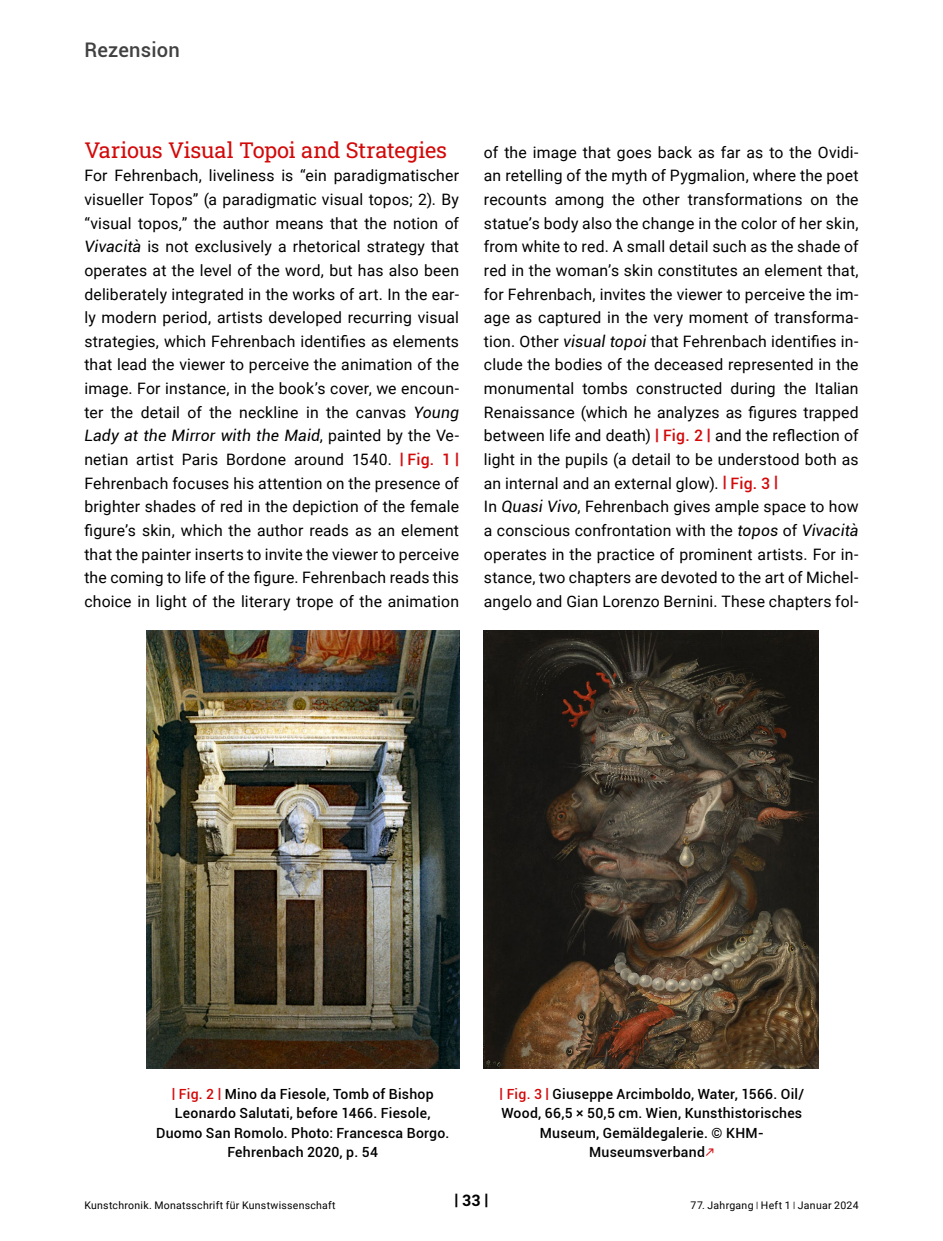
<style>
.page{position:relative;width:943px;height:1241px;background:#fff}
.page>*{position:absolute;margin:0;border:0;box-sizing:border-box;transform-origin:0 0}
.ZÜ_KC{font:21.88px "Roboto Slab";letter-spacing:-.005em;color:#d30909}
.Kapitel_11_5pt{font:500 20.12px "Roboto";letter-spacing:.01em;color:#424141}
.Fließtext{font:15.75px/23.6px "Roboto";letter-spacing:.01em;color:#000;text-align:justify}
.t1{font:700 15.75px "Roboto";color:#000}
.t2{font:500 14px/19.2px "Roboto";letter-spacing:.015em;color:#000;text-align:center}
.t3{font:500 14px "Roboto";letter-spacing:.02em;color:#020203}
.t4{font:10.5px "Roboto";letter-spacing:.025em;color:#000}
.s1{font-style:italic}
.s2{font-weight:700;color:#d31216}
.s3{font-weight:500;color:#d30909}
.s4{color:#d30909}
.s5{color:#020203}
.s6{font-size:8.75px}
</style>
<div class="page">
<img style="left:146px;top:630px;width:313px;height:438px">
<img style="left:484px;top:630px;width:334px;height:438px">
<p class="Kapitel_11_5pt" style="left:84px;top:36px;width:97px">Rezension</p>
<p class="ZÜ_KC" style="left:84px;top:135px;width:364px">Various Visual Topoi and Strategies</p>
<p class="Fließtext" style="left:84px;top:163px;width:376px">For Fehrenbach, liveliness is “ein paradigmatischer visueller Topos” (a paradigmatic visual topos; 2). By “visual topos,” the author means that the notion of <span class="s1">Vivacità</span> is not exclusively a rhetorical strategy that operates at the level of the word, but has also been deliberately integrated in the works of art. In the ear&shy;ly modern period, artists developed recurring visual strategies, which Fehrenbach identifies as elements that lead the viewer to perceive the animation of the image. For instance, in the book’s cover, we encoun&shy;ter the detail of the neckline in the canvas <span class="s1">Young Lady at the Mirror with the Maid</span>, painted by the Ve&shy;netian artist Paris Bordone around 1540. <span class="s2">|</span> <span class="s3">Fig. 1</span> <span class="s2">| </span>Fehrenbach focuses his attention on the presence of brighter shades of red in the depiction of the female figure’s skin, which the author reads as an element that the painter inserts to invite the viewer to perceive the coming to life of the figure. Fehrenbach reads this choice in light of the literary trope of the animation</p>
<p class="Fließtext" style="left:484px;top:140px;width:376px">of the image that goes back as far as to the Ovidi&shy;an retelling of the myth of Pygmalion, where the poet recounts among the other transformations on the statue’s body also the change in the color of her skin, from white to red. A small detail such as the shade of red in the woman’s skin constitutes an element that, for Fehrenbach, invites the viewer to perceive the im&shy;age as captured in the very moment of transforma&shy;tion. Other <span class="s1">visual topoi</span> that Fehrenbach identifies in&shy;clude the bodies of the deceased represented in the monumental tombs constructed during the Italian Renaissance (which he analyzes as figures trapped between life and death) <span class="s2">|</span> <span class="s3">Fig. 2</span> <span class="s2">|</span> and the reflection of light in the pupils (a detail to be understood both as an internal and an external glow). <span class="s2">|</span> <span class="s3">Fig. 3</span> <span class="s2">|</span></p>
<p class="Fließtext" style="left:484px;top:494px;width:376px">In <span class="s1">Quasi Vivo</span>, Fehrenbach gives ample space to how a conscious confrontation with the <span class="s1">topos</span> of <span class="s1">Vivacità </span>operates in the practice of prominent artists. For in&shy;stance, two chapters are devoted to the art of Michel&shy;angelo and Gian Lorenzo Bernini. These chapters fol-</p>
<p class="t2" style="left:156px;top:1083px;width:295px"><span class="s2">|</span> <span class="s4">Fig. 2</span> <span class="s2">|</span> Mino da Fiesole, Tomb of Bishop Leonardo Salutati, before 1466. Fiesole, Duomo San Romolo. Photo: Francesca Borgo.<br>Fehrenbach 2020, p. 54</p>
<p class="t2" style="left:499px;top:1083px;width:306px"><span class="s2">|</span> <span class="s4">Fig. 3</span> <span class="s2">|</span> Giuseppe Arcimboldo, Water, 1566. Oil/</p>
<p class="t2" style="left:501px;top:1102px;width:302px">Wood, 66,5 × 50,5 cm. Wien, Kunsthistorisches</p>
<p class="t2" style="left:539px;top:1122px;width:226px">Museum, Gemäldegalerie. <span class="s5">© KHM-</span></p>
<p class="t3" style="left:589px;top:1141px;width:117px">Museumsverband</p>
<p class="t1" style="left:454px;top:1188px;width:36px">| 33 |</p>
<p class="t4" style="left:84px;top:1197px;width:253px">Kunstchronik. Monatsschrift für Kunstwissenschaft</p>
<p class="t4" style="left:690px;top:1197px;width:169px">77. Jahrgang <span class="s6">|</span> Heft 1 <span class="s6">|</span> Januar 2024</p>
</div>
